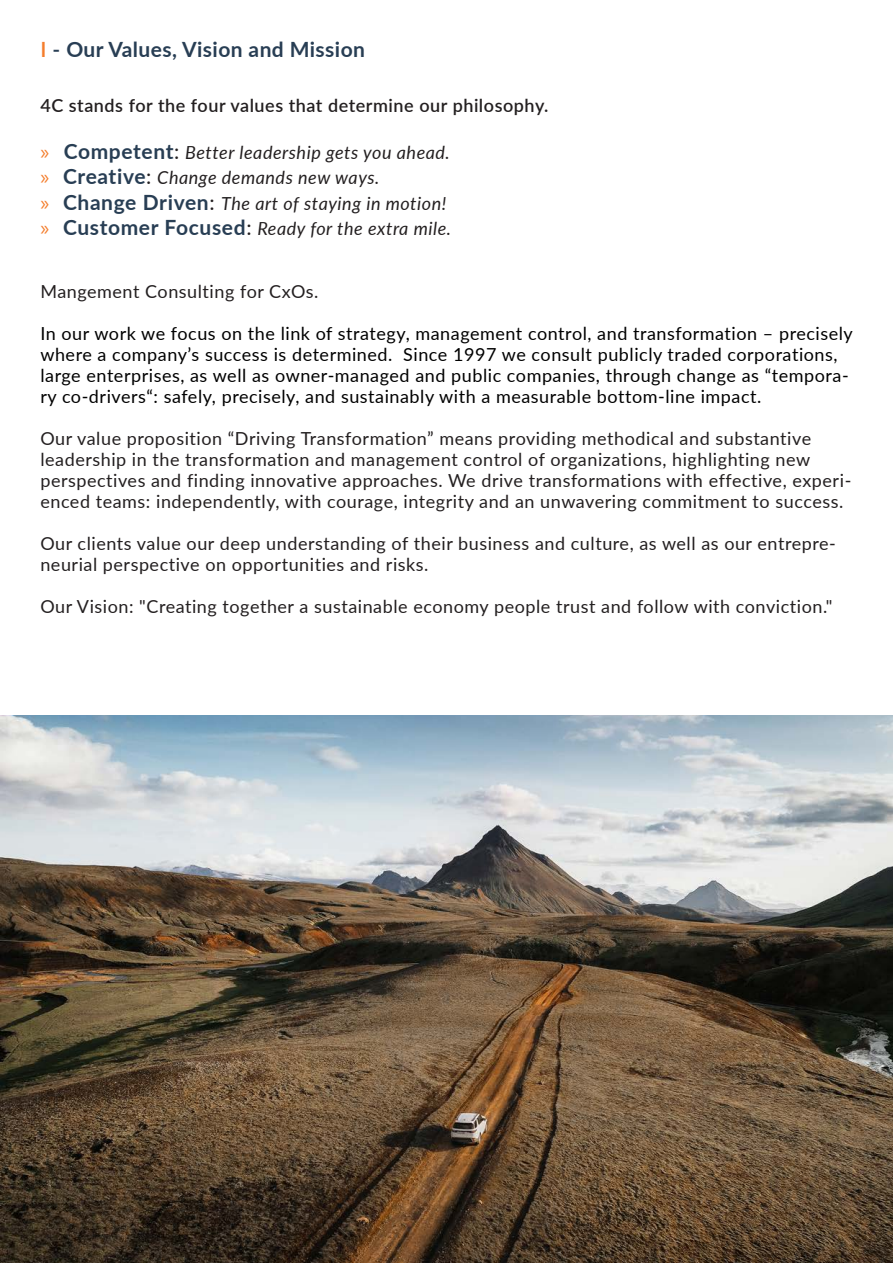
<style>
.page{position:relative;width:893px;height:1263px;background:#fff}
.page>*{position:absolute;margin:0;border:0;box-sizing:border-box;transform-origin:0 0}
.Zwischenüberschrift{font:700 21px "Lato";letter-spacing:.02em;color:#283e54}
.Profiltext_Standard{font:18px/21px "Lato";letter-spacing:.03em;color:#231f20}
.Profiltext_Standard-2{font:18px/21px "Lato";letter-spacing:.03em;color:#000001}
.Profiltext_Standard-3{font:italic 18px "Lato";letter-spacing:.03em;color:#231f20}
.Profiltext_Standard-4{font:600 18px "Lato";letter-spacing:.03em;color:#231f20}
.s1{font-weight:600;color:#f47d2c}
.s2{font-weight:600}
.s3{font-family:"Myriad Pro";font-style:normal;font-size:21px;color:#f47d2c}
.s4{font-weight:700;font-style:normal;font-size:21px;color:#283e54}
.s5{font-style:normal;font-size:21px}
</style>
<div class="page">
<img style="left:0;top:715px;width:893px;height:548px">
<p class="Zwischenüberschrift" style="left:40px;top:34px;width:326px"><span class="s1">I</span> <span class="s2">-</span> Our Values, Vision and Mission</p>
<p class="Profiltext_Standard-4" style="left:40px;top:92px;width:510px">4C stands for the four values that determine our philosophy.</p>
<p class="Profiltext_Standard-3" style="left:40px;top:139px;width:411px"><span class="s3">»</span> <span class="s4">Competent</span><span class="s5">:</span> Better leadership gets you ahead.</p>
<p class="Profiltext_Standard-3" style="left:40px;top:165px;width:340px"><span class="s3">»</span> <span class="s4">Creative</span><span class="s5">:</span> Change demands new ways.</p>
<p class="Profiltext_Standard-3" style="left:40px;top:190px;width:407px"><span class="s3">»</span> <span class="s4">Change Driven</span><span class="s5">:</span> The art of staying in motion!</p>
<p class="Profiltext_Standard-3" style="left:40px;top:216px;width:412px"><span class="s3">»</span> <span class="s4">Customer Focused</span><span class="s5">:</span> Ready for the extra mile.</p>
<p class="Profiltext_Standard" style="left:40px;top:280px;width:280px">Mangement Consulting for CxOs.</p>
<p class="Profiltext_Standard-2" style="left:40px;top:322px;width:814px">In our work we focus on the link of strategy, management control, and transformation – precisely where a company’s success is determined. Since 1997 we consult publicly traded corporations, large enterprises, as well as owner-managed and public companies, through change as “tempora&shy;ry co-drivers“: safely, precisely, and sustainably with a measurable bottom-line impact.</p>
<p class="Profiltext_Standard" style="left:40px;top:427px;width:812px">Our value proposition “Driving Transformation” means providing methodical and substantive leadership in the transformation and management control of organizations, highlighting new perspectives and finding innovative approaches. We drive transformations with effective, experi&shy;enced teams: independently, with courage, integrity and an unwavering commitment to success.</p>
<p class="Profiltext_Standard" style="left:40px;top:532px;width:797px">Our clients value our deep understanding of their business and culture, as well as our entrepre&shy;neurial perspective on opportunities and risks.</p>
<p class="Profiltext_Standard" style="left:40px;top:595px;width:794px">Our Vision: "Creating together a sustainable economy people trust and follow with conviction."</p>
</div>
